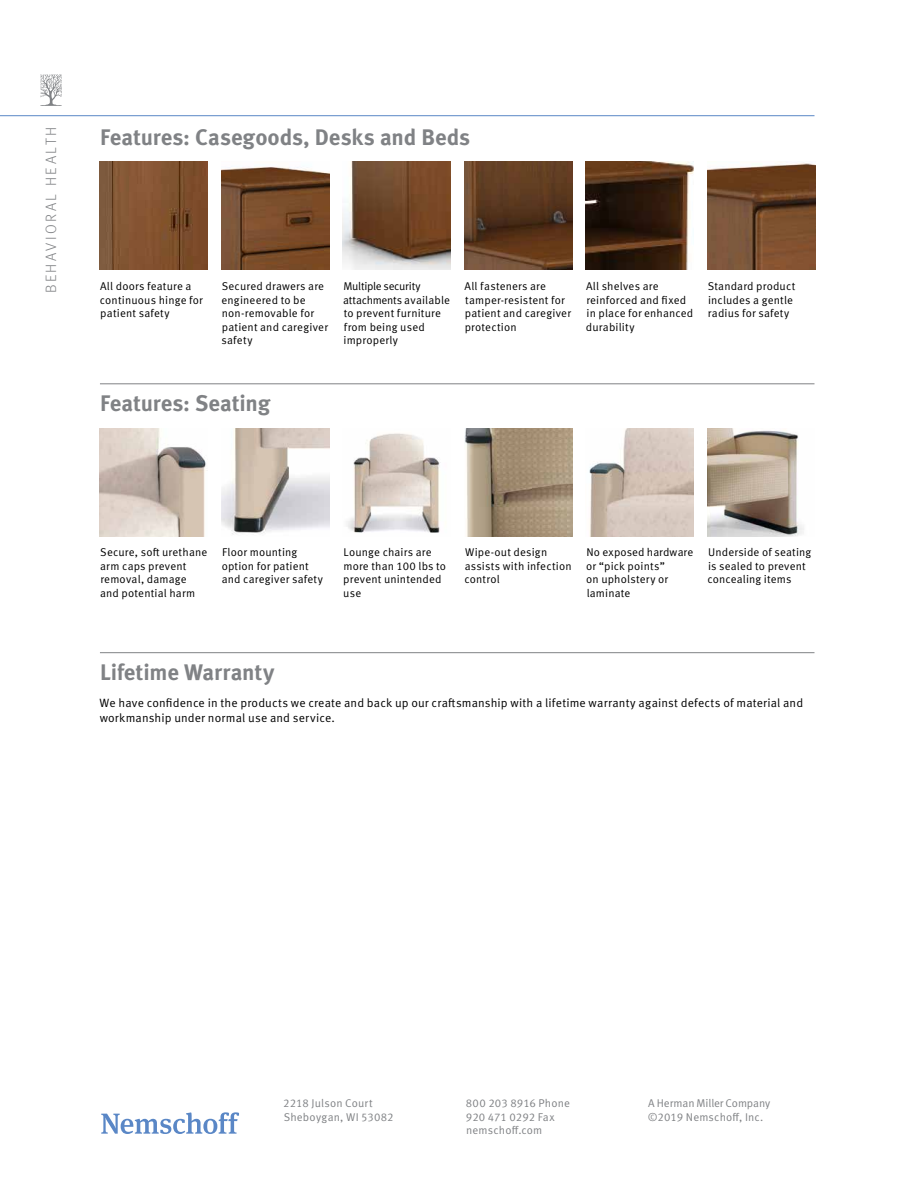
<style>
.page{position:relative;width:918px;height:1188px;background:#fff}
.page>*{position:absolute;margin:0;border:0;box-sizing:border-box;transform-origin:0 0}
.t1{font:700 22.5px "Meta OT";letter-spacing:-.005em;color:#808285}
.t2{font:300 15px "Meta OT";letter-spacing:.16em;color:#808285}
.t3{font:12px/15px "Meta OT Norm";letter-spacing:.01em;color:#000}
.t4{font:11.25px/13.5px "Meta OT Norm";letter-spacing:.015em;color:#000}
.t5{font:11.25px/13.5px "Meta OT Norm";letter-spacing:.01em;color:#808285}
</style>
<div class="page">
<img style="left:100px;top:162px;width:108px;height:108px">
<img style="left:343px;top:162px;width:108px;height:108px">
<img style="left:707px;top:163px;width:108px;height:107px">
<img style="left:586px;top:162px;width:108px;height:108px">
<img style="left:221px;top:167px;width:108px;height:103px">
<img style="left:464px;top:162px;width:108px;height:108px">
<hr style="left:100px;top:652px;width:715px;height:1px;background:#808285">
<hr style="left:100px;top:383px;width:715px;height:1px;background:#808285">
<img style="left:100px;top:428px;width:106px;height:108px">
<img style="left:347px;top:433px;width:94px;height:100px">
<img style="left:707px;top:428px;width:97px;height:108px">
<img style="left:589px;top:428px;width:105px;height:108px">
<img style="left:221px;top:428px;width:108px;height:106px">
<img style="left:464px;top:428px;width:108px;height:108px">
<svg style="left:40px;top:74px;width:22px;height:32px"></svg>
<hr style="left:0;top:115px;width:814px;height:1px;background:#5a87c6">
<svg style="left:101px;top:1112px;width:138px;height:22px"></svg>
<h2 class="t2" style="left:42px;top:293px;width:168px;rotate:-90deg">BEHAVIORAL HEALTH</h2>
<h1 class="t1" style="left:100px;top:123px;width:372px">Features: Casegoods, Desks and Beds</h1>
<p class="t4" style="left:586px;top:280px;width:109px">All shelves are reinforced and fixed in place for enhanced durability</p>
<p class="t4" style="left:100px;top:280px;width:104px">All doors feature a continuous hinge for patient safety</p>
<p class="t4" style="left:343px;top:280px;width:108px">Multiple security attachments available to prevent furniture from being used improperly</p>
<p class="t4" style="left:708px;top:280px;width:89px">Standard product includes a gentle radius for safety</p>
<p class="t4" style="left:221px;top:280px;width:108px">Secured drawers are engineered to be non-removable for patient and caregiver safety</p>
<p class="t4" style="left:465px;top:280px;width:108px">All fasteners are tamper-resistent for patient and caregiver protection</p>
<h1 class="t1" style="left:100px;top:389px;width:172px">Features: Seating</h1>
<p class="t4" style="left:100px;top:546px;width:109px">Secure, soft urethane arm caps prevent removal, damage and potential harm</p>
<p class="t4" style="left:343px;top:546px;width:104px">Lounge chairs are more than 100 lbs to prevent unintended use</p>
<p class="t4" style="left:707px;top:546px;width:105px">Underside of seating is sealed to prevent concealing items</p>
<p class="t4" style="left:586px;top:546px;width:109px">No exposed hardware or “pick points”<br>on upholstery or laminate</p>
<p class="t4" style="left:222px;top:546px;width:103px">Floor mounting option for patient and caregiver safety</p>
<p class="t4" style="left:464px;top:546px;width:109px">Wipe-out design assists with infection control</p>
<h1 class="t1" style="left:100px;top:658px;width:176px">Lifetime Warranty</h1>
<p class="t3" style="left:100px;top:696px;width:705px">We have confidence in the products we create and back up our craftsmanship with a lifetime warranty against defects of material and workmanship under normal use and service.</p>
<p class="t5" style="left:283px;top:1096px;width:112px">2218 Julson Court<br>Sheboygan, WI 53082</p>
<p class="t5" style="left:466px;top:1096px;width:106px">800 203 8916 Phone<br>920 471 0292 Fax nemschoff.com</p>
<p class="t5" style="left:648px;top:1096px;width:124px">A Herman Miller Company ©2019 Nemschoff, Inc.</p>
</div>
